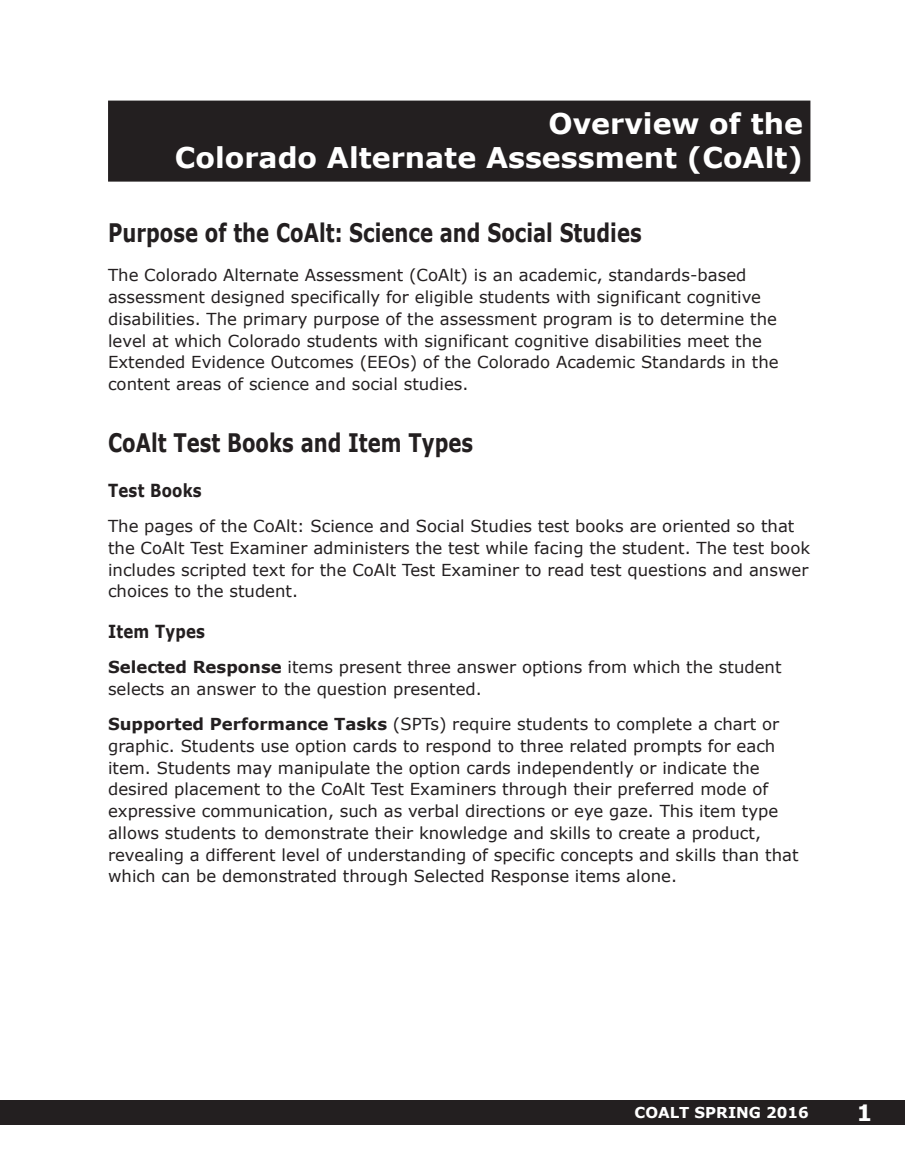
<style>
.page{position:relative;width:905px;height:1175px;background:#fff}
.page>*{position:absolute;margin:0;border:0;box-sizing:border-box;transform-origin:0 0}
.t1{font:700 28.5px/34.5px "Verdana";color:#fff;text-align:right}
.t2{font:700 25.5px "Verdana";color:#231f20;scale:.77 1}
.t3{font:700 22.5px "Verdana";color:#fff}
.t4{font:700 18px "Verdana";letter-spacing:.015em;color:#231f20;scale:.83 1}
.t5{font:16.5px/21.8px "Verdana";color:#231f20}
.t6{font:700 15px "Verdana";color:#fff}
.s1{font-weight:700}
</style>
<div class="page">
<svg style="left:0;top:1100px;width:1px;height:24px"></svg>
<div style="left:1px;top:1100px;width:903px;height:24px;background:#231f20"></div>
<div style="left:108px;top:101px;width:702px;height:81px;background:#231f20"></div>
<h1 class="t1" style="left:175px;top:105px;width:629px">Overview of the<br>Colorado Alternate Assessment (CoAlt)</h1>
<p class="t2" style="left:108px;top:214px;width:694px">Purpose of the CoAlt: Science and Social Studies</p>
<p class="t5" style="left:108px;top:264px;width:672px">The Colorado Alternate Assessment (CoAlt) is an academic, standards-based assessment designed specifically for eligible students with significant cognitive disabilities. The primary purpose of the assessment program is to determine the level at which Colorado students with significant cognitive disabilities meet the Extended Evidence Outcomes (EEOs) of the Colorado Academic Standards in the content areas of science and social studies.</p>
<p class="t2" style="left:108px;top:424px;width:475px">CoAlt Test Books and Item Types</p>
<p class="t4" style="left:108px;top:477px;width:114px">Test Books</p>
<p class="t5" style="left:108px;top:515px;width:703px">The pages of the CoAlt: Science and Social Studies test books are oriented so that the CoAlt Test Examiner administers the test while facing the student. The test book includes scripted text for the CoAlt Test Examiner to read test questions and answer choices to the student.</p>
<p class="t4" style="left:108px;top:618px;width:118px">Item Types</p>
<p class="t5" style="left:108px;top:656px;width:675px"><span class="s1">Selected Response</span> items present three answer options from which the student selects an answer to the question presented.</p>
<p class="t5" style="left:108px;top:713px;width:692px"><span class="s1">Supported Performance Tasks</span> (SPTs) require students to complete a chart or graphic. Students use option cards to respond to three related prompts for each item. Students may manipulate the option cards independently or indicate the desired placement to the CoAlt Test Examiners through their preferred mode of expressive communication, such as verbal directions or eye gaze. This item type allows students to demonstrate their knowledge and skills to create a product, revealing a different level of understanding of specific concepts and skills than that which can be demonstrated through Selected Response items alone.</p>
<p class="t6" style="left:634px;top:1101px;width:176px">COALT SPRING 2016</p>
<h3 class="t3" style="left:856px;top:1096px;width:17px">1</h3>
</div>
